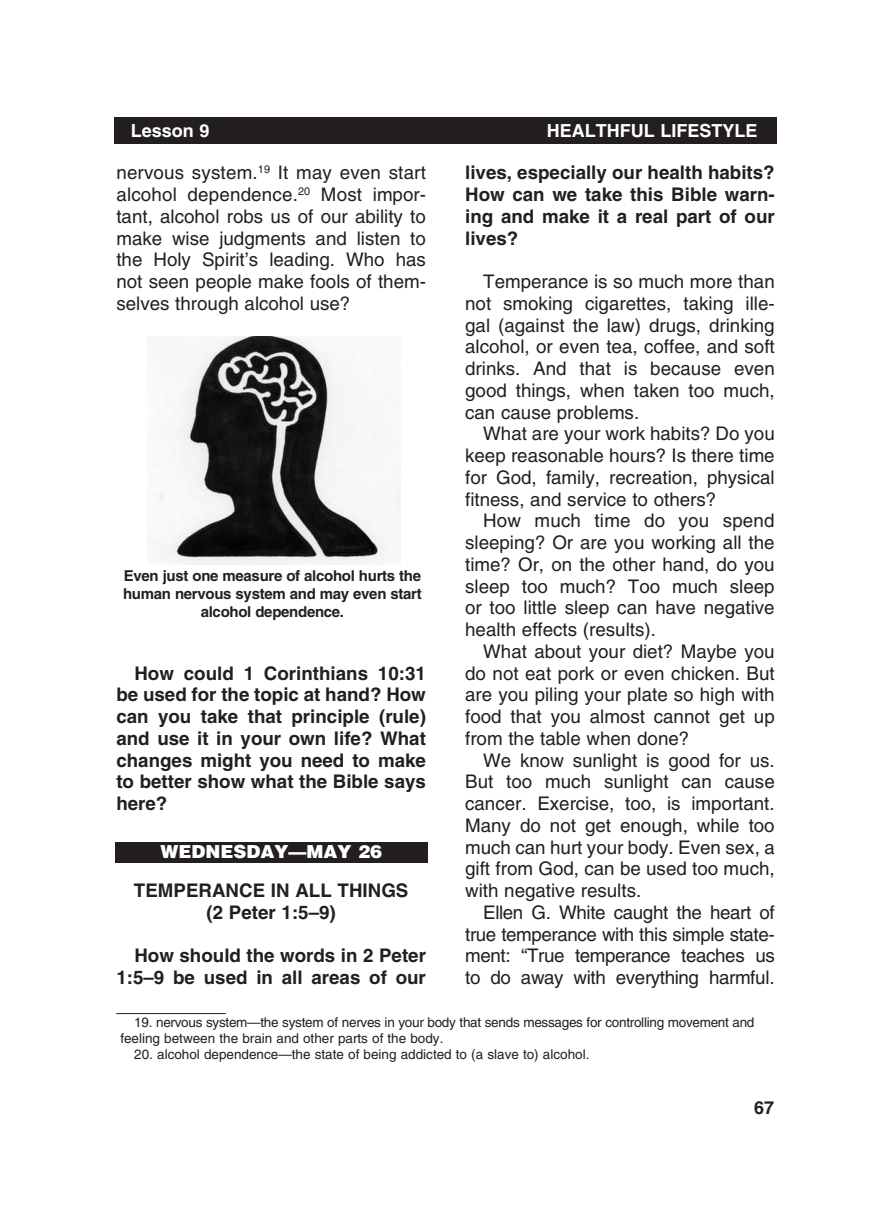
<style>
.page{position:relative;width:891px;height:1215px;background:#fff}
.page>*{position:absolute;margin:0;border:0;box-sizing:border-box;transform-origin:0 0}
._1-Body{font:18.75px/21.8px "Helvetica";color:#231f20;text-align:justify}
._2-Body_bold{font:700 18.75px/21.8px "Helvetica";color:#231f20;text-align:justify}
._5-subheads{font:700 18.75px/21.8px "Helvetica";color:#231f20;text-align:center}
.t1{font:700 18px "Helvetica";color:#fff}
.t2{font:900 18px "Helvetica";color:#fff}
.t3{font:700 18px "Helvetica";color:#231f20}
._8-captions{font:700 15px/18px "Helvetica";letter-spacing:-.02em;color:#231f20;text-align:center}
._7-footnotes{font:13.5px "Helvetica";color:#231f20}
._6-Footnotes_rule{font:13.5px "Helvetica";letter-spacing:-.02em;color:#231f20}
</style>
<div class="page">
<div style="left:115px;top:117px;width:661px;height:27px;background:#231f20"></div>
<div style="left:115px;top:842px;width:313px;height:20px;background:#231f20"></div>
<img style="left:150px;top:337px;width:251px;height:228px">
<hr style="left:116px;top:1013px;width:110px;height:1px;background:#231f20">
<p class="t1" style="left:131px;top:120px;width:80px">Lesson 9</p>
<p class="t1" style="left:547px;top:120px;width:212px">HEALTHFUL LIFESTYLE</p>
<p class="t1" style="left:652px;top:120px;width:107px">Lesson Title</p>
<p class="t1" style="left:116px;top:120px;width:80px">Lesson 1</p>
<p class="_1-Body" style="left:116px;top:162px;width:311px">nervous system. <sup>19</sup> It may even start alcohol dependence. <sup>20</sup> Most impor&shy;tant, alcohol robs us of our ability to make wise judgments and listen to the Holy Spirit’s leading. Who has not seen people make fools of them&shy;selves through alcohol use?</p>
<p class="_8-captions" style="left:123px;top:566px;width:300px">Even just one measure of alcohol hurts the human nervous system and may even start alcohol dependence.</p>
<p class="_2-Body_bold" style="left:116px;top:662px;width:311px;text-indent:18px">How could 1 Corinthians 10:31 be used for the topic at hand? How can you take that principle (rule) and use it in your own life? What changes might you need to make to better show what the Bible says here?</p>
<p class="t2" style="left:160px;top:840px;width:223px">WEDNESDAY—MAY 26</p>
<p class="_5-subheads" style="left:134px;top:879px;width:276px">TEMPERANCE IN ALL THINGS (2 Peter 1:5–9)</p>
<p class="_2-Body_bold" style="left:116px;top:945px;width:311px;text-align:right">How should the words in 2 Peter<br>1:5–9 be used in all areas of our</p>
<p class="_2-Body_bold" style="left:465px;top:162px;width:311px">lives, especially our health habits?<br>How can we take this Bible warn&shy;ing and make it a real part of our lives?</p>
<p class="_1-Body" style="left:465px;top:271px;width:311px;text-indent:18px">Temperance is so much more than not smoking cigarettes, taking ille&shy;gal (against the law) drugs, drinking alcohol, or even tea, coffee, and soft drinks. And that is because even good things, when taken too much, can cause problems.</p>
<p class="_1-Body" style="left:465px;top:423px;width:311px;text-indent:18px">What are your work habits? Do you keep reasonable hours? Is there time for God, family, recreation, physical fitness, and service to others?</p>
<p class="_1-Body" style="left:465px;top:510px;width:311px;text-indent:18px">How much time do you spend sleeping? Or are you working all the time? Or, on the other hand, do you sleep too much? Too much sleep or too little sleep can have negative health effects (results).</p>
<p class="_1-Body" style="left:465px;top:640px;width:311px;text-indent:18px">What about your diet? Maybe you do not eat pork or even chicken. But are you piling your plate so high with food that you almost cannot get up from the table when done?</p>
<p class="_1-Body" style="left:465px;top:749px;width:311px;text-align:left;text-indent:18px">We know sunlight is good for us.<br>But too much sunlight can cause cancer. Exercise, too, is important.<br>Many do not get enough, while too much can hurt your body. Even sex, a gift from God, can be used too much, with negative results.</p>
<p class="_1-Body" style="left:465px;top:901px;width:311px;text-indent:18px">Ellen G. White caught the heart of true temperance with this simple state&shy;ment: “True temperance teaches us to do away with everything harmful.</p>
<p class="_6-Footnotes_rule" style="left:134px;top:1015px;width:622px">19. nervous system—the system of nerves in your body that sends messages for controlling movement and</p>
<p class="_7-footnotes" style="left:120px;top:1031px;width:322px">feeling between the brain and other parts of the body.</p>
<p class="_7-footnotes" style="left:134px;top:1046px;width:454px">20. alcohol dependence—the state of being addicted to (a slave to) alcohol.</p>
<p class="t3" style="left:754px;top:1097px;width:22px">67</p>
</div>
